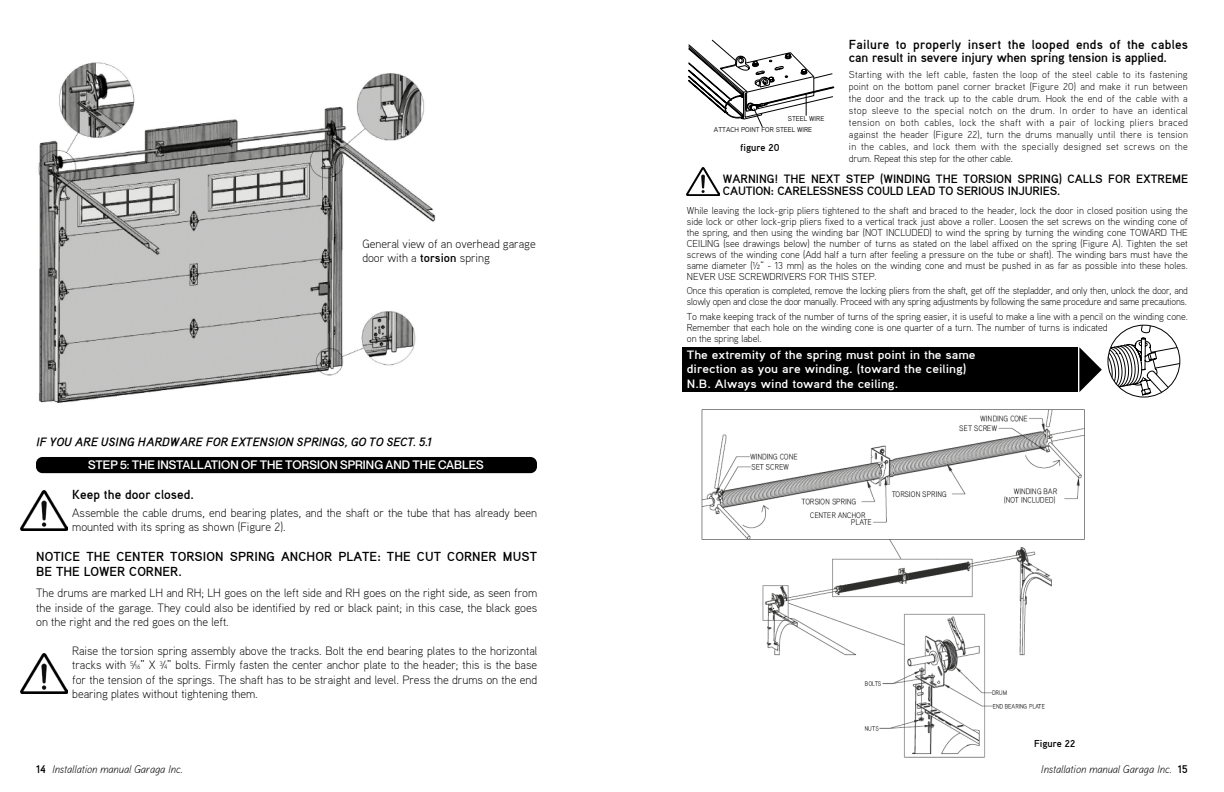
<style>
.page{position:relative;width:1224px;height:792px;background:#fff}
.page>*{position:absolute;margin:0;border:0;box-sizing:border-box;transform-origin:0 0}
.t1{font:19.9px "Imago BQ";letter-spacing:.02em;color:#000;scale:.91 1}
.t2{font:700 13px/15px "Aaux";letter-spacing:.005em;color:#000}
.t3{font:300 12px/14.4px "Aaux";color:#000}
.t4{font:700 12px/14.4px "Aaux";color:#fff;scale:1.1 1}
.t5{font:700 12px/12px "Aaux";color:#000}
.t6{font:italic 700 12px "Aaux";letter-spacing:-.01em;color:#000}
.t7{font:500 12px "Neue Montreal";letter-spacing:.005em;color:#fff}
.t8{font:italic 300 11px "Aaux";color:#000}
.t9{font:300 10px/11px "Aaux";letter-spacing:-.005em;color:#000;text-align:justify}
.t10{font:700 10px "Aaux";color:#000}
.t11{font:7px "Aaux";color:#000}
.s1{font-weight:700}
.s2{font-size:6.6px}
.s3{font-weight:700;font-style:normal}
</style>
<div class="page">
<img style="left:20px;top:491px;width:47px;height:40px">
<img style="left:20px;top:654px;width:47px;height:40px">
<img style="left:38px;top:62px;width:397px;height:341px">
<div style="left:682px;top:347px;width:396px;height:45px;background:#000"></div>
<svg style="left:1079px;top:347px;width:23px;height:45px"></svg>
<img style="left:687px;top:168px;width:32px;height:27px">
<svg style="left:688px;top:40px;width:147px;height:87px"></svg>
<svg style="left:1108px;top:325px;width:72px;height:72px"></svg>
<div style="left:1108px;top:325px;width:72px;height:72px;border:1px solid #000;border-radius:50%"></div>
<img style="left:701px;top:409px;width:384px;height:349px">
<div style="left:989px;top:739px;width:41px;height:12px;background:#fff"></div>
<div style="left:36px;top:457px;width:501px;height:16px;background:#000;border-radius:6px"></div>
<p class="t3" style="left:362px;top:236px;width:175px">General view of an overhead garage door with a <span class="s1">torsion</span> spring</p>
<p class="t6" style="left:36px;top:434px;width:397px">IF YOU ARE USING HARDWARE FOR EXTENSION SPRINGS, GO TO SECT. 5.1</p>
<p class="t7" style="left:88px;top:458px;width:397px">STEP 5: THE INSTALLATION OF THE TORSION SPRING AND THE CABLES</p>
<h2 class="t2" style="left:72px;top:487px;width:123px">Keep the door closed.</h2>
<p class="t3" style="left:72px;top:505px;width:466px">Assemble the cable drums, end bearing plates, and the shaft or the tube that has already been mounted with its spring as shown (Figure 2).</p>
<h2 class="t2" style="left:36px;top:548px;width:502px">NOTICE THE CENTER TORSION SPRING ANCHOR PLATE: THE CUT CORNER MUST<br>BE THE LOWER CORNER.</h2>
<p class="t3" style="left:36px;top:586px;width:502px;text-align:justify">The drums are marked LH and RH; LH goes on the left side and RH goes on the right side, as seen from the inside of the garage. They could also be identified by red or black paint; in this case, the black goes on the right and the red goes on the left.</p>
<p class="t3" style="left:72px;top:643px;width:467px;text-align:justify">Raise the torsion spring assembly above the tracks. Bolt the end bearing plates to the horizontal tracks with <sup>5</sup>⁄<span class="s2">16</span>” X <sup>3</sup>⁄<span class="s2">4</span>” bolts. Firmly fasten the center anchor plate to the header; this is the base for the tension of the springs. The shaft has to be straight and level. Press the drums on the end bearing plates without tightening them.</p>
<h2 class="t2" style="left:849px;top:37px;width:341px;line-height:13px">Failure to properly insert the looped ends of the cables can result in severe injury when spring tension is applied.</h2>
<p class="t9" style="left:849px;top:69px;width:341px;line-height:12px">Starting with the left cable, fasten the loop of the steel cable to its fastening point on the bottom panel corner bracket (Figure 20) and make it run between the door and the track up to the cable drum. Hook the end of the cable with a stop sleeve to the special notch on the drum. In order to have an identical tension on both cables, lock the shaft with a pair of locking pliers braced against the header (Figure 22), turn the drums manually until there is tension in the cables, and lock them with the specially designed set screws on the drum. Repeat this step for the other cable.</p>
<p class="t5" style="left:723px;top:173px;width:467px">WARNING! THE NEXT STEP (WINDING THE TORSION SPRING) CALLS FOR EXTREME<br>CAUTION: CARELESSNESS COULD LEAD TO SERIOUS INJURIES.</p>
<p class="t9" style="left:687px;top:204px;width:503px">While leaving the lock-grip pliers tightened to the shaft and braced to the header, lock the door in closed position using the side lock or other lock-grip pliers fixed to a vertical track just above a roller. Loosen the set screws on the winding cone of the spring, and then using the winding bar (NOT INCLUDED) to wind the spring by turning the winding cone TOWARD THE CEILING (see drawings below) the number of turns as stated on the label affixed on the spring (Figure A). Tighten the set screws of the winding cone (Add half a turn after feeling a pressure on the tube or shaft). The winding bars must have the same diameter (½” - 13 mm) as the holes on the winding cone and must be pushed in as far as possible into these holes.<br>NEVER USE SCREWDRIVERS FOR THIS STEP.</p>
<p class="t9" style="left:687px;top:285px;width:503px">Once this operation is completed, remove the locking pliers from the shaft, get off the stepladder, and only then, unlock the door, and slowly open and close the door manually. Proceed with any spring adjustments by following the same procedure and same precautions.</p>
<p class="t9" style="left:687px;top:310px;width:503px;text-align:left">To make keeping track of the number of turns of the spring easier, it is useful to make a line with a pencil on the winding cone.<br>Remember that each hole on the winding cone is one quarter of a turn. The number of turns is indicated<br>on the spring label.</p>
<p class="t4" style="left:687px;top:347px;width:264px">The extremity of the spring must point in the same direction as you are winding. (toward the ceiling)<br>N.B. Always wind toward the ceiling.</p>
<p class="t11" style="left:788px;top:114px;width:38px">STEEL WIRE</p>
<p class="t11" style="left:714px;top:126px;width:100px">ATTACH POINT FOR STEEL WIRE</p>
<p class="t10" style="left:740px;top:141px;width:41px">figure 20</p>
<h1 class="t1" style="left:955px;top:300px;width:127px">COLLET VISSÉ</h1>
<h1 class="t1" style="left:718px;top:325px;width:196px">SUPPORT DU CENTRE</h1>
<h1 class="t1" style="left:929px;top:325px;width:158px">VIS DE PRESSION</h1>
<p class="t10" style="left:1034px;top:737px;width:43px">Figure 22</p>
<p class="t8" style="left:36px;top:763px;width:148px"><span class="s3">14</span> Installation manual Garaga Inc.</p>
<p class="t8" style="left:1041px;top:763px;width:149px">Installation manual Garaga Inc. <span class="s3">15</span></p>
</div>
